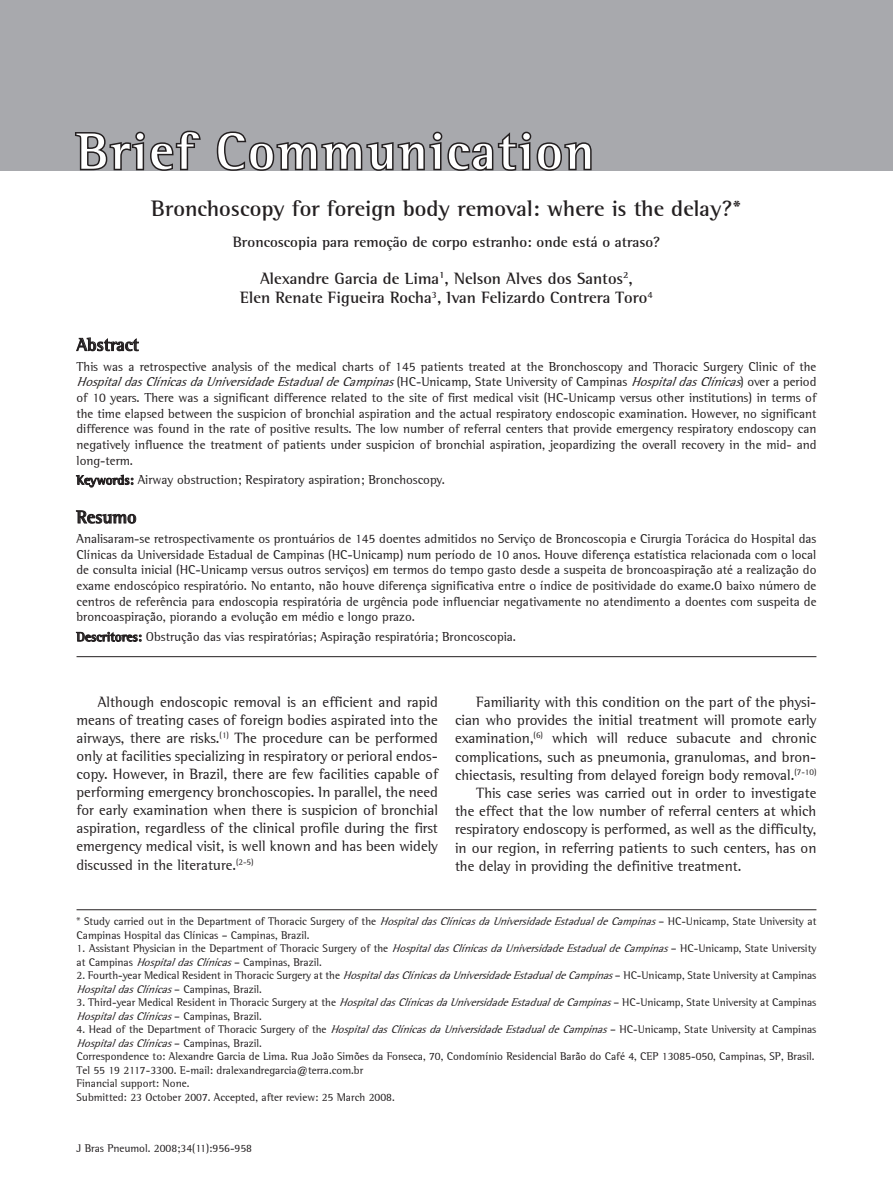
<style>
.page{position:relative;width:893px;height:1191px;background:#fff}
.page>*{position:absolute;margin:0;border:0;box-sizing:border-box;transform-origin:0 0}
.capítulo{font:700 51.75px "Libre Semi Serif S Si";letter-spacing:.05em;color:#fff}
.título___1o_idioma{font:700 22.5px "Libre Semi Serif S Si";color:#231f20}
.resumo___título{font:700 18px "Libre Semi Serif S Si";color:#231f20}
.autores{font:700 16.5px/19.8px "Libre Semi Serif S Si";color:#231f20;text-align:center}
.corpo{font:15px/18px "Libre Semi Serif S Si";color:#231f20;text-align:justify}
.título___2o_idioma{font:700 15px "Libre Semi Serif S Si";color:#231f20}
.resumo___1o_idioma{font:13.05px/15.6px "Libre Semi Serif S Si";color:#231f20;text-align:justify}
.resumo___2o_idioma{font:13.05px/15.6px "Libre Semi Serif S Si";color:#231f20;text-align:justify}
.palavras-chave___2o{font:13.05px "Libre Semi Serif S Si";color:#231f20}
.palavras-chave___1o{font:13.05px "Libre Semi Serif S Si";color:#231f20}
.endereço{font:11.25px/13.5px "Libre Semi Serif S Si";color:#231f20}
.rodapé{font:11.25px "Libre Semi Serif S Si";color:#231f20}
.s1{font-style:italic}
.s2{font-weight:700}
</style>
<div class="page">
<div style="left:0;top:0;width:893px;height:170px;background:#a8a9ad"></div>
<svg style="left:73px;top:130px;width:129px;height:41px"></svg>
<svg style="left:215px;top:131px;width:378px;height:40px"></svg>
<svg style="left:76px;top:337px;width:63px;height:14px"></svg>
<svg style="left:76px;top:475px;width:57px;height:12px"></svg>
<svg style="left:76px;top:510px;width:60px;height:13px"></svg>
<svg style="left:76px;top:632px;width:65px;height:9px"></svg>
<hr style="left:77px;top:909px;width:739px;height:1px;background:#231f20">
<hr style="left:77px;top:656px;width:739px;height:1px;background:#231f20">
<p class="capítulo" style="left:77px;top:120px;width:519px">Brief Communication</p>
<p class="título___1o_idioma" style="left:151px;top:195px;width:592px">Bronchoscopy for foreign body removal: where is the delay?*</p>
<p class="título___2o_idioma" style="left:233px;top:233px;width:429px">Broncoscopia para remoção de corpo estranho: onde está o atraso?</p>
<p class="autores" style="left:240px;top:268px;width:414px">Alexandre Garcia de Lima<sup>1</sup>, Nelson Alves dos Santos<sup>2</sup>,<br>Elen Renate Figueira Rocha<sup>3</sup>, Ivan Felizardo Contrera Toro<sup>4</sup></p>
<p class="resumo___título" style="left:77px;top:333px;width:64px">Abstract</p>
<p class="resumo___1o_idioma" style="left:77px;top:358px;width:741px">This was a retrospective analysis of the medical charts of 145 patients treated at the Bronchoscopy and Thoracic Surgery Clinic of the <span class="s1">HospitaldasClínicasdaUniversidadeEstadualdeCampinas</span>( H C - U n i c a m p , S t a t e U n i v e r s i t y o f C a m p i n a s <span class="s1">HospitaldasClínicas</span>) o v e r a p e r i o d of 10 years. There was a significant difference related to the site of first medical visit (HC-Unicamp versus other institutions) in terms of the time elapsed between the suspicion of bronchial aspiration and the actual respiratory endoscopic examination. However, no significant difference was found in the rate of positive results. The low number of referral centers that provide emergency respiratory endoscopy can negatively influence the treatment of patients under suspicion of bronchial aspiration, jeopardizing the overall recovery in the mid- and long-term.</p>
<p class="palavras-chave___1o" style="left:77px;top:472px;width:370px"><span class="s2">Keywords:</span> Airway obstruction; Respiratory aspiration; Bronchoscopy.</p>
<p class="resumo___título" style="left:77px;top:506px;width:62px">Resumo</p>
<p class="resumo___2o_idioma" style="left:77px;top:531px;width:741px">Analisaram-se retrospectivamente os prontuários de 145 doentes admitidos no Serviço de Broncoscopia e Cirurgia Torácica do Hospital das Clínicas da Universidade Estadual de Campinas (HC-Unicamp) num período de 10 anos. Houve diferença estatística relacionada com o local de consulta inicial (HC-Unicamp versus outros serviços) em termos do tempo gasto desde a suspeita de broncoaspiração até a realização do exame endoscópico respiratório. No entanto, não houve diferença significativa entre o índice de positividade do exame.O baixo número de centros de referência para endoscopia respiratória de urgência pode influenciar negativamente no atendimento a doentes com suspeita de broncoaspiração, piorando a evolução em médio e longo prazo.</p>
<p class="palavras-chave___2o" style="left:77px;top:629px;width:441px"><span class="s2">Descritores:</span> Obstrução das vias respiratórias; Aspiração respiratória; Broncoscopia.</p>
<p class="corpo" style="left:77px;top:693px;width:363px;text-indent:21px">Although endoscopic removal is an efficient and rapid means of treating cases of foreign bodies aspirated into the airways, there are risks.<sup>(1)</sup> The procedure can be performed only at facilities specializing in respiratory or perioral endos&shy;copy. However, in Brazil, there are few facilities capable of performing emergency bronchoscopies. In parallel, the need for early examination when there is suspicion of bronchial aspiration, regardless of the clinical profile during the first emergency medical visit, is well known and has been widely discussed in the literature.<sup>(2-5)</sup></p>
<p class="corpo" style="left:455px;top:693px;width:363px;text-indent:21px">Familiarity with this condition on the part of the physi&shy;cian who provides the initial treatment will promote early examination,<sup>(6)</sup> which will reduce subacute and chronic complications, such as pneumonia, granulomas, and bron&shy;chiectasis, resulting from delayed foreign body -removal.<sup>(7-10)</sup></p>
<p class="corpo" style="left:455px;top:784px;width:363px;text-indent:21px">This case series was carried out in order to investigate the effect that the low number of referral centers at which respiratory endoscopy is performed, as well as the difficulty, in our region, in referring patients to such centers, has on the delay in providing the definitive treatment.</p>
<p class="endereço" style="left:77px;top:914px;width:741px">* Study carried out in the Department of Thoracic Surgery of the <span class="s1">HospitaldasClínicasdaUniversidadeEstadualdeCampinas</span>– HC-Unicamp, State University at<br>Campinas Hospital das Clínicas – Campinas, Brazil.</p>
<p class="endereço" style="left:77px;top:941px;width:741px">1. Assistant Physician in the Department of Thoracic Surgery of the <span class="s1">HospitaldasClínicasdaUniversidadeEstadualdeCampinas</span>– HC-Unicamp, State University at Campinas <span class="s1">HospitaldasClínicas</span>– Campinas, Brazil.</p>
<p class="endereço" style="left:77px;top:968px;width:741px">2. Fourth-year Medical Resident in Thoracic Surgery at the <span class="s1">HospitaldasClínicasdaUniversidadeEstadualdeCampinas</span>– HC-Unicamp, State University at Campinas<br><span class="s1">HospitaldasClínicas</span>– C a m p i n a s , B r a z i l .</p>
<p class="endereço" style="left:77px;top:995px;width:741px">3. Third-year Medical Resident in Thoracic Surgery at the <span class="s1">HospitaldasClínicasdaUniversidadeEstadualdeCampinas</span>– HC-Unicamp, State University at Campinas<br><span class="s1">HospitaldasClínicas</span>– C a m p i n a s , B r a z i l .</p>
<p class="endereço" style="left:77px;top:1022px;width:741px">4. Head of the Department of Thoracic Surgery of the <span class="s1">HospitaldasClínicasdaUniversidadeEstadualdeCampinas</span>– HC-Unicamp, State University at Campinas<br><span class="s1">HospitaldasClínicas</span>– C a m p i n a s , B r a z i l .</p>
<p class="endereço" style="left:77px;top:1049px;width:740px">Correspondence to: Alexandre Garcia de Lima. Rua João Simões da Fonseca, 70, Condomínio Residencial Barão do Café 4, CEP 13085-050, Campinas, SP, Brasil.</p>
<p class="endereço" style="left:77px;top:1063px;width:288px">Tel 55 19 2117-3300. E-mail: dralexandregarcia@terra.com.br</p>
<p class="endereço" style="left:77px;top:1076px;width:114px">Financial support: None.</p>
<p class="endereço" style="left:77px;top:1090px;width:320px">Submitted: 23 October 2007. Accepted, after review: 25 March 2008.</p>
<p class="rodapé" style="left:77px;top:1141px;width:177px">J Bras Pneumol. 2008;34(11):956-958</p>
</div>
